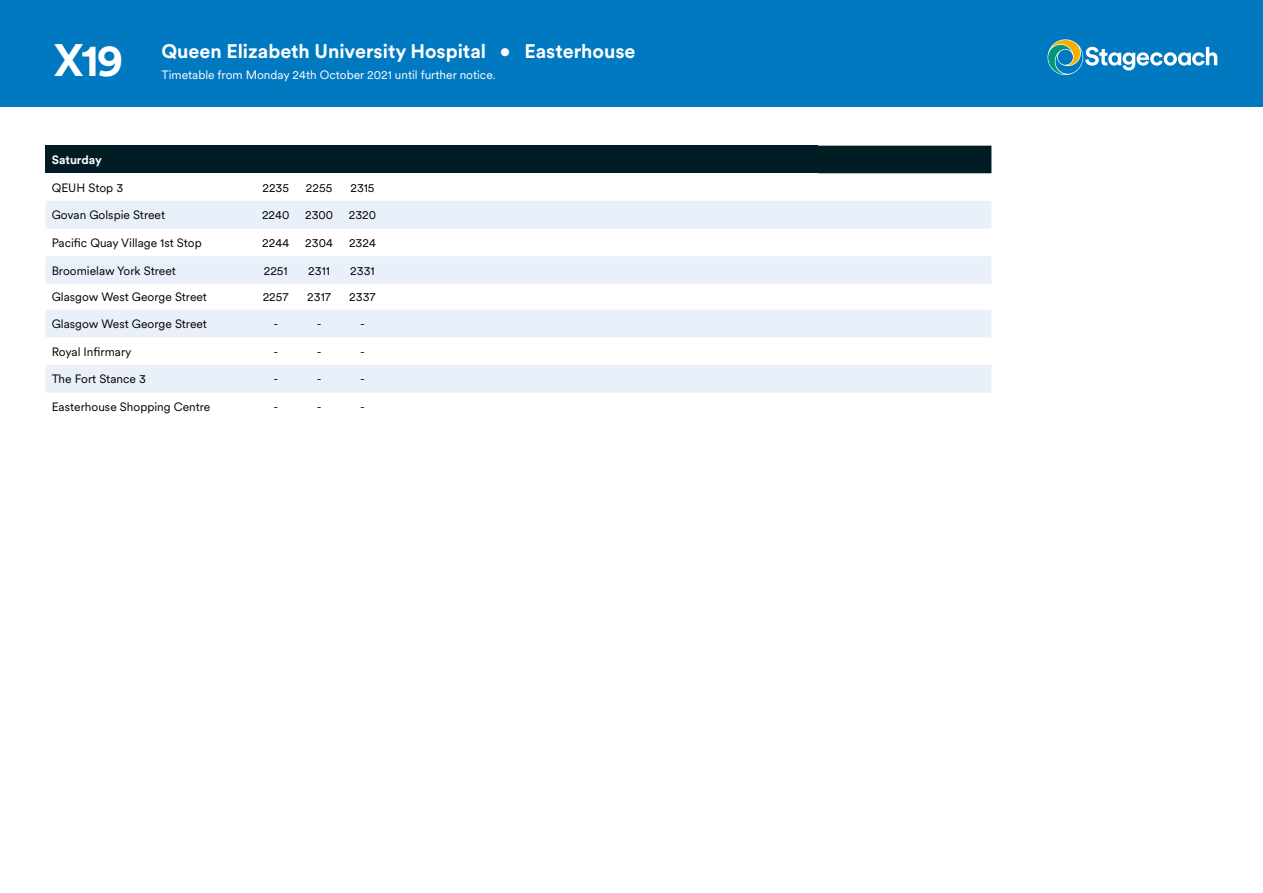
<style>
.page{position:relative;width:1263px;height:893px;background:#fff}
.page>*{position:absolute;margin:0;border:0;box-sizing:border-box;transform-origin:0 0}
.t1{font:700 45px "Stagecoach Circular";color:#fff}
.t2{font:700 19.5px "Stagecoach Circular";color:#fff}
.t3{font:12px "Stagecoach Circular";color:#000}
.t4{font:12px "Stagecoach Circular";color:#fff}
.t5{font:700 12px "Stagecoach Circular";color:#fff}
</style>
<div class="page">
<div style="left:46px;top:146px;width:772px;height:27px;background:#001d26"></div>
<div style="left:818px;top:146px;width:173px;height:27px;background:#001d26"></div>
<svg style="left:46px;top:201px;width:945px;height:192px;fill:#e9f0fa"></svg>
<div style="left:0;top:0;width:1263px;height:107px;background:#0079c1"></div>
<svg style="left:1047px;top:39px;width:170px;height:36px"></svg>
<h1 class="t1" style="left:54px;top:29px;width:71px">X19</h1>
<h2 class="t2" style="left:161px;top:37px;width:476px">Queen Elizabeth University Hospital • Easterhouse</h2>
<p class="t4" style="left:161px;top:66px;width:336px">Timetable from Monday 24th October 2021 until further notice.</p>
<p class="t5" style="left:52px;top:151px;width:52px">Saturday</p>
<p class="t3" style="left:52px;top:179px;width:73px">QEUH Stop 3</p>
<p class="t3" style="left:262px;top:179px;width:28px">2235</p>
<p class="t3" style="left:306px;top:179px;width:28px">2255</p>
<p class="t3" style="left:350px;top:179px;width:26px">2315</p>
<p class="t3" style="left:52px;top:207px;width:115px">Govan Golspie Street</p>
<p class="t3" style="left:262px;top:207px;width:29px">2240</p>
<p class="t3" style="left:305px;top:207px;width:30px">2300</p>
<p class="t3" style="left:349px;top:207px;width:29px">2320</p>
<p class="t3" style="left:52px;top:235px;width:152px">Pacific Quay Village 1st Stop</p>
<p class="t3" style="left:262px;top:235px;width:28px">2244</p>
<p class="t3" style="left:305px;top:235px;width:29px">2304</p>
<p class="t3" style="left:349px;top:235px;width:28px">2324</p>
<p class="t3" style="left:52px;top:262px;width:126px">Broomielaw York Street</p>
<p class="t3" style="left:264px;top:262px;width:25px">2251</p>
<p class="t3" style="left:308px;top:262px;width:23px">2311</p>
<p class="t3" style="left:350px;top:262px;width:26px">2331</p>
<p class="t3" style="left:52px;top:289px;width:157px">Glasgow West George Street</p>
<p class="t3" style="left:263px;top:289px;width:28px">2257</p>
<p class="t3" style="left:307px;top:289px;width:25px">2317</p>
<p class="t3" style="left:349px;top:289px;width:28px">2337</p>
<p class="t3" style="left:52px;top:316px;width:157px">Glasgow West George Street</p>
<p class="t3" style="left:273px;top:316px;width:6px">-</p>
<p class="t3" style="left:317px;top:316px;width:6px">-</p>
<p class="t3" style="left:360px;top:316px;width:6px">-</p>
<p class="t3" style="left:52px;top:343px;width:81px">Royal Infirmary</p>
<p class="t3" style="left:273px;top:343px;width:6px">-</p>
<p class="t3" style="left:317px;top:343px;width:6px">-</p>
<p class="t3" style="left:360px;top:343px;width:6px">-</p>
<p class="t3" style="left:52px;top:371px;width:96px">The Fort Stance 3</p>
<p class="t3" style="left:273px;top:371px;width:6px">-</p>
<p class="t3" style="left:317px;top:371px;width:6px">-</p>
<p class="t3" style="left:360px;top:371px;width:6px">-</p>
<p class="t3" style="left:52px;top:399px;width:160px">Easterhouse Shopping Centre</p>
<p class="t3" style="left:273px;top:399px;width:6px">-</p>
<p class="t3" style="left:317px;top:399px;width:6px">-</p>
<p class="t3" style="left:360px;top:399px;width:6px">-</p>
</div>
